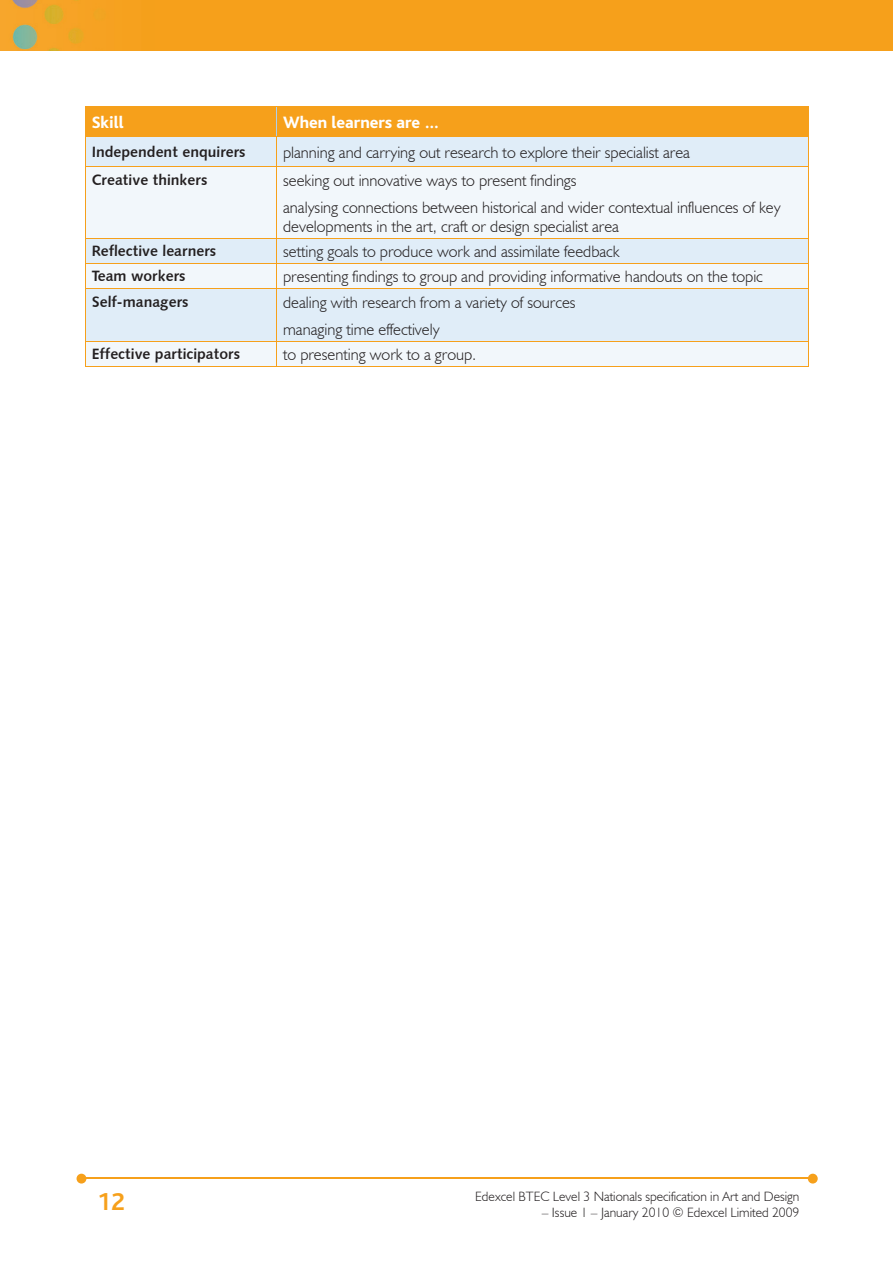
<style>
.page{position:relative;width:893px;height:1263px;background:#fff}
.page>*{position:absolute;margin:0;border:0;box-sizing:border-box;transform-origin:0 0}
.t1{font:700 25.5px "Bliss";color:#f6a01b}
.t2{font:800 17.25px "Bliss";color:#fff}
.t3{font:300 16.5px/27.3px "Humanist 521 BT";color:#231f20}
.t4{font:15px "Humanist 531 BT Bold A";color:#231f20}
.t5{font:300 13.5px "Humanist 521 BT";color:#231f20}
</style>
<div class="page">
<img style="left:0;top:0;width:893px;height:51px">
<hr style="left:82px;top:1178px;width:728px;height:1px;background:#f6a01b">
<svg style="left:808px;top:1174px;width:10px;height:9px"></svg>
<svg style="left:77px;top:1174px;width:9px;height:9px"></svg>
<svg style="left:86px;top:167px;width:722px;height:199px;fill:#f2f7fb"></svg>
<hr style="left:85px;top:106px;width:192px;height:1px;background:#f6a01b">
<hr style="left:277px;top:106px;width:532px;height:1px;background:#f6a01b">
<svg style="left:85px;top:107px;width:724px;height:59px;background:#ebc688"></svg>
<hr style="left:277px;top:136px;width:532px;height:1px;background:#f6a01b">
<hr style="left:85px;top:167px;width:1px;height:71px;background:#f6a01b">
<hr style="left:85px;top:166px;width:192px;height:1px;background:#f6a01b">
<hr style="left:276px;top:167px;width:1px;height:71px;background:#f6a01b">
<hr style="left:808px;top:167px;width:1px;height:71px;background:#f6a01b">
<hr style="left:277px;top:166px;width:532px;height:1px;background:#f6a01b">
<hr style="left:85px;top:238px;width:192px;height:1px;background:#f6a01b">
<hr style="left:277px;top:238px;width:532px;height:1px;background:#f6a01b">
<svg style="left:85px;top:239px;width:1px;height:49px"></svg>
<hr style="left:85px;top:263px;width:192px;height:1px;background:#f6a01b">
<svg style="left:276px;top:239px;width:1px;height:49px"></svg>
<svg style="left:808px;top:239px;width:1px;height:49px"></svg>
<hr style="left:277px;top:263px;width:532px;height:1px;background:#f6a01b">
<hr style="left:85px;top:289px;width:1px;height:52px;background:#f6a01b">
<hr style="left:85px;top:288px;width:192px;height:1px;background:#f6a01b">
<hr style="left:276px;top:289px;width:1px;height:52px;background:#f6a01b">
<hr style="left:808px;top:289px;width:1px;height:52px;background:#f6a01b">
<hr style="left:277px;top:288px;width:532px;height:1px;background:#f6a01b">
<hr style="left:85px;top:366px;width:192px;height:1px;background:#f6a01b">
<svg style="left:85px;top:342px;width:1px;height:24px"></svg>
<hr style="left:85px;top:341px;width:192px;height:1px;background:#f6a01b">
<hr style="left:277px;top:366px;width:532px;height:1px;background:#f6a01b">
<svg style="left:276px;top:342px;width:1px;height:24px"></svg>
<svg style="left:808px;top:342px;width:1px;height:24px"></svg>
<hr style="left:277px;top:341px;width:532px;height:1px;background:#f6a01b">
<p class="t2" style="left:92px;top:114px;width:33px">Skill</p>
<p class="t2" style="left:283px;top:114px;width:158px">When learners are …</p>
<p class="t4" style="left:92px;top:142px;width:155px">Independent enquirers</p>
<p class="t3" style="left:283px;top:138px;width:408px">planning and carrying out research to explore their specialist area</p>
<p class="t4" style="left:92px;top:170px;width:117px">Creative thinkers</p>
<p class="t3" style="left:283px;top:166px;width:499px">seeking out innovative ways to present findings<br>analysing connections between historical and wider contextual influences of key</p>
<p class="t3" style="left:283px;top:212px;width:337px">developments in the art, craft or design specialist area</p>
<p class="t4" style="left:92px;top:241px;width:126px">Reflective learners</p>
<p class="t3" style="left:283px;top:237px;width:338px">setting goals to produce work and assimilate feedback</p>
<p class="t4" style="left:92px;top:267px;width:95px">Team workers</p>
<p class="t3" style="left:283px;top:263px;width:481px">presenting findings to group and providing informative handouts on the topic</p>
<p class="t4" style="left:92px;top:292px;width:98px">Self-managers</p>
<p class="t3" style="left:283px;top:288px;width:294px">dealing with research from a variety of sources managing time effectively</p>
<p class="t4" style="left:92px;top:345px;width:150px">Effective participators</p>
<p class="t3" style="left:283px;top:341px;width:195px">to presenting work to a group.</p>
<h1 class="t1" style="left:97px;top:1189px;width:29px">12</h1>
<p class="t5" style="left:475px;top:1188px;width:326px">Edexcel BTEC Level 3 Nationals specification in Art and Design</p>
<p class="t5" style="left:542px;top:1204px;width:259px">– Issue 1 – January 2010 © Edexcel Limited 2009</p>
</div>
